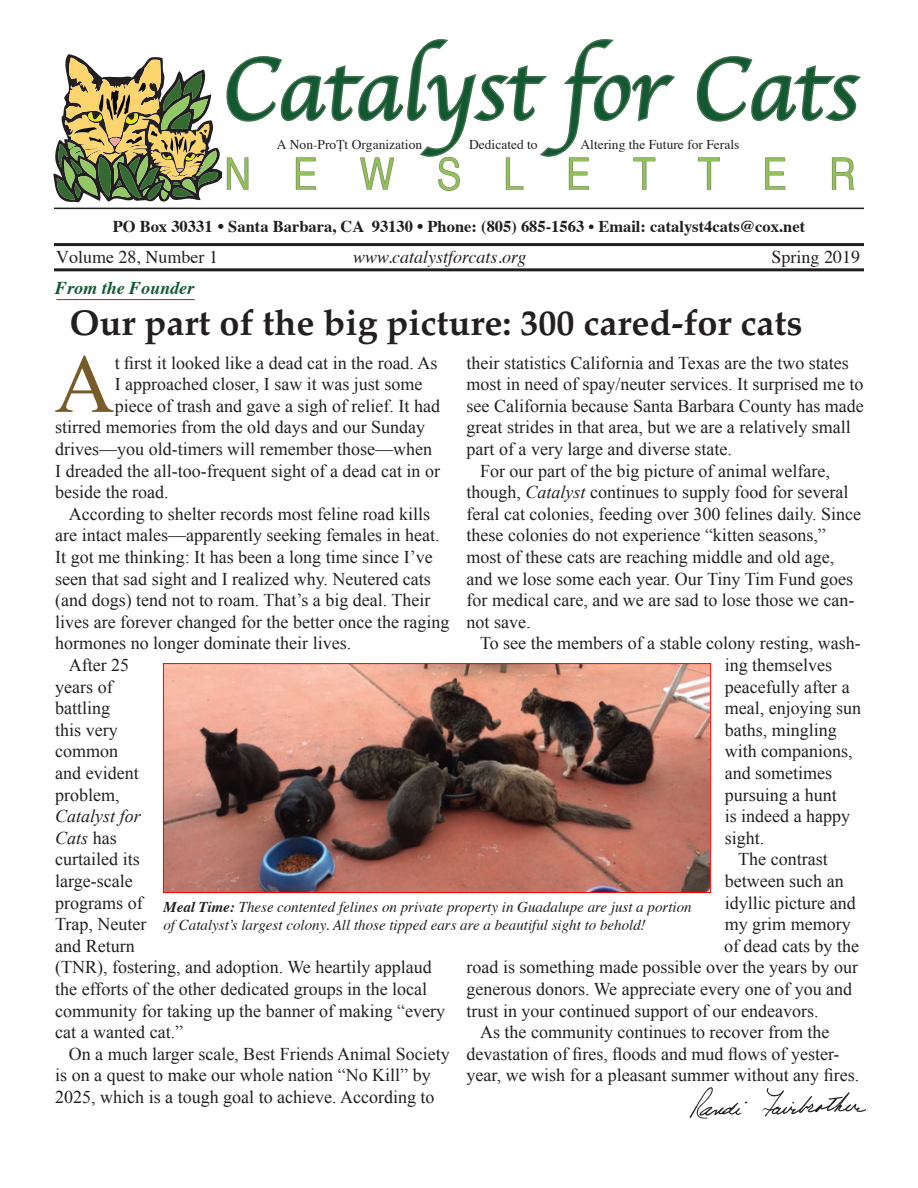
<style>
.page{position:relative;width:918px;height:1188px;background:#fff}
.page>*{position:absolute;margin:0;border:0;box-sizing:border-box;transform-origin:0 0}
.Body_text2{font:90px "Apple Chancery";color:#125831}
.Body_Text{font:83.25px "Times New Roman";color:#785b2a}
.Body_text2-2{font:condensed 45px "Helvetica";letter-spacing:.935em;color:#93bf5d}
.Body_Text-2{font:700 36px "Palatino";color:#231f20}
.Body_Text-3{font:18px/21.6px "Times New Roman";color:#231f20}
.Body_Text-4{font:18px "Times";color:#231f20}
.Body_Text-5{font:italic 18px "Times";color:#231f20}
.t1{font:italic 700 18px "Times";color:#125831}
.Body_text2-3{font:700 16.5px "Times";color:#231f20}
.t2{font:italic 15px/18px "Times";color:#231f20}
.Body_text2-4{font:13.5px "Times";color:#231f20}
.s1{font-size:18px}
.s2{font-style:italic}
.s3{font-weight:700}
</style>
<div class="page">
<hr style="left:54px;top:208px;width:810px;height:1px;background:#231f20">
<hr style="left:54px;top:243px;width:810px;height:3px;background:#231f20">
<hr style="left:54px;top:268px;width:810px;height:3px;background:#231f20">
<hr style="left:56px;top:299px;width:139px;height:1px;background:#f00">
<svg style="left:696px;top:56px;width:165px;height:66px"></svg>
<svg style="left:53px;top:39px;width:625px;height:171px"></svg>
<img style="left:689px;top:1087px;width:177px;height:32px">
<img style="left:165px;top:665px;width:544px;height:226px">
<div style="left:163px;top:663px;width:548px;height:230px;border:1px solid #f00"></div>
<p class="Body_text2" style="left:222px;top:18px;width:638px">Catalyst for Cats</p>
<p class="Body_text2-2" style="left:224px;top:146px;width:633px">NEWSLETTER</p>
<p class="Body_text2-4" style="left:277px;top:136px;width:147px">A Non-Profit Organization</p>
<p class="Body_text2-4" style="left:469px;top:136px;width:70px">Dedicated to</p>
<p class="Body_text2-4" style="left:580px;top:136px;width:160px">Altering the Future for Ferals</p>
<p class="Body_text2-3" style="left:113px;top:215px;width:694px">PO Box 30331 <span class="s1">•</span> Santa Barbara, CA 93130 <span class="s1">•</span> Phone: (805) 685-1563 • Email: catalyst4cats@cox.net</p>
<p class="Body_Text-4" style="left:56px;top:246px;width:163px">Volume 28, Number 1</p>
<p class="Body_Text-5" style="left:353px;top:241px;width:175px">www.catalystforcats.org</p>
<p class="Body_Text-4" style="left:772px;top:246px;width:90px">Spring 2019</p>
<p class="t1" style="left:55px;top:271px;width:141px">From the Founder</p>
<p class="Body_Text-2" style="left:70px;top:292px;width:734px">Our part of the big picture: 300 cared-for cats</p>
<p class="Body_Text" style="left:55px;top:328px;width:62px">A</p>
<p class="Body_Text-3" style="left:115px;top:352px;width:324px">t first it looked like a dead cat in the road. As</p>
<p class="Body_Text-3" style="left:467px;top:352px;width:399px">their statistics California and Texas are the two states most in need of spay/neuter services. It surprised me to see California because Santa Barbara County has made great strides in that area, but we are a relatively small part of a very large and diverse state.</p>
<p class="Body_Text-3" style="left:467px;top:460px;width:396px;text-indent:14px">For our part of the big picture of animal welfare, though, <span class="s2">Catalyst</span> continues to supply food for several feral cat colonies, feeding over 300 felines daily. Since these colonies do not experience “kitten seasons,” most of these cats are reaching middle and old age, and we lose some each year. Our Tiny Tim Fund goes for medical care, and we are sad to lose those we can&shy;not save.</p>
<p class="Body_Text-3" style="left:725px;top:632px;width:138px;text-indent:-245px">To see the members of a stable colony resting, wash&shy;ing themselves peacefully after a meal, enjoying sun baths, mingling with companions, and sometimes pursuing a hunt<br>is indeed a happy sight.</p>
<p class="Body_Text-3" style="left:738px;top:848px;width:91px">The contrast</p>
<p class="Body_Text-3" style="left:725px;top:870px;width:120px">between such an</p>
<p class="Body_Text-3" style="left:725px;top:892px;width:132px">idyllic picture and</p>
<p class="Body_Text-3" style="left:725px;top:913px;width:127px">my grim memory</p>
<p class="Body_Text-3" style="left:724px;top:935px;width:136px">of dead cats by the</p>
<p class="Body_Text-3" style="left:467px;top:956px;width:393px">road is something made possible over the years by our</p>
<p class="Body_Text-3" style="left:467px;top:978px;width:387px">generous donors. We appreciate every one of you and</p>
<p class="Body_Text-3" style="left:467px;top:1000px;width:353px">trust in your continued support of our endeavors.</p>
<p class="Body_Text-3" style="left:467px;top:1021px;width:394px;text-indent:14px">As the community continues to recover from the devastation of fires, floods and mud flows of yester&shy;year, we wish for a pleasant summer without any fires.</p>
<p class="Body_Text-3" style="left:115px;top:373px;width:309px">I approached closer, I saw it was just some</p>
<p class="Body_Text-3" style="left:115px;top:395px;width:327px">piece of trash and gave a sigh of relief. It had</p>
<p class="Body_Text-3" style="left:55px;top:416px;width:371px">stirred memories from the old days and our Sunday</p>
<p class="Body_Text-3" style="left:55px;top:438px;width:378px">drives—you old-timers will remember those—when</p>
<p class="Body_Text-3" style="left:55px;top:460px;width:386px">I dreaded the all-too-frequent sight of a dead cat in or</p>
<p class="Body_Text-3" style="left:55px;top:481px;width:115px">beside the road.</p>
<p class="Body_Text-3" style="left:55px;top:503px;width:396px;text-indent:14px">According to shelter records most feline road kills are intact males—apparently seeking females in heat.<br>It got me thinking: It has been a long time since I’ve seen that sad sight and I realized why. Neutered cats (and dogs) tend not to roam. That’s a big deal. Their lives are forever changed for the better once the raging hormones no longer dominate their lives.</p>
<p class="Body_Text-3" style="left:55px;top:654px;width:391px;text-indent:14px">After 25<br>years of<br>battling<br>this very<br>common<br>and evident<br>problem,<br><span class="s2">Catalyst for<br>Cats</span> has<br>curtailed its<br>large-scale<br>programs of<br>Trap, Neuter<br>and Return<br>(TNR), fostering, and adoption. We heartily applaud the efforts of the other dedicated groups in the local community for taking up the banner of making “every cat a wanted cat.”</p>
<p class="Body_Text-3" style="left:55px;top:1043px;width:396px;text-indent:14px">On a much larger scale, Best Friends Animal Society is on a quest to make our whole nation “No Kill” by<br>2025, which is a tough goal to achieve. According to</p>
<p class="t2" style="left:163px;top:897px;width:530px"><span class="s3">Meal Time:</span> These contented felines on private property in Guadalupe are just a portion of Catalyst’s largest colony. All those tipped ears are a beautiful sight to behold!</p>
</div>
